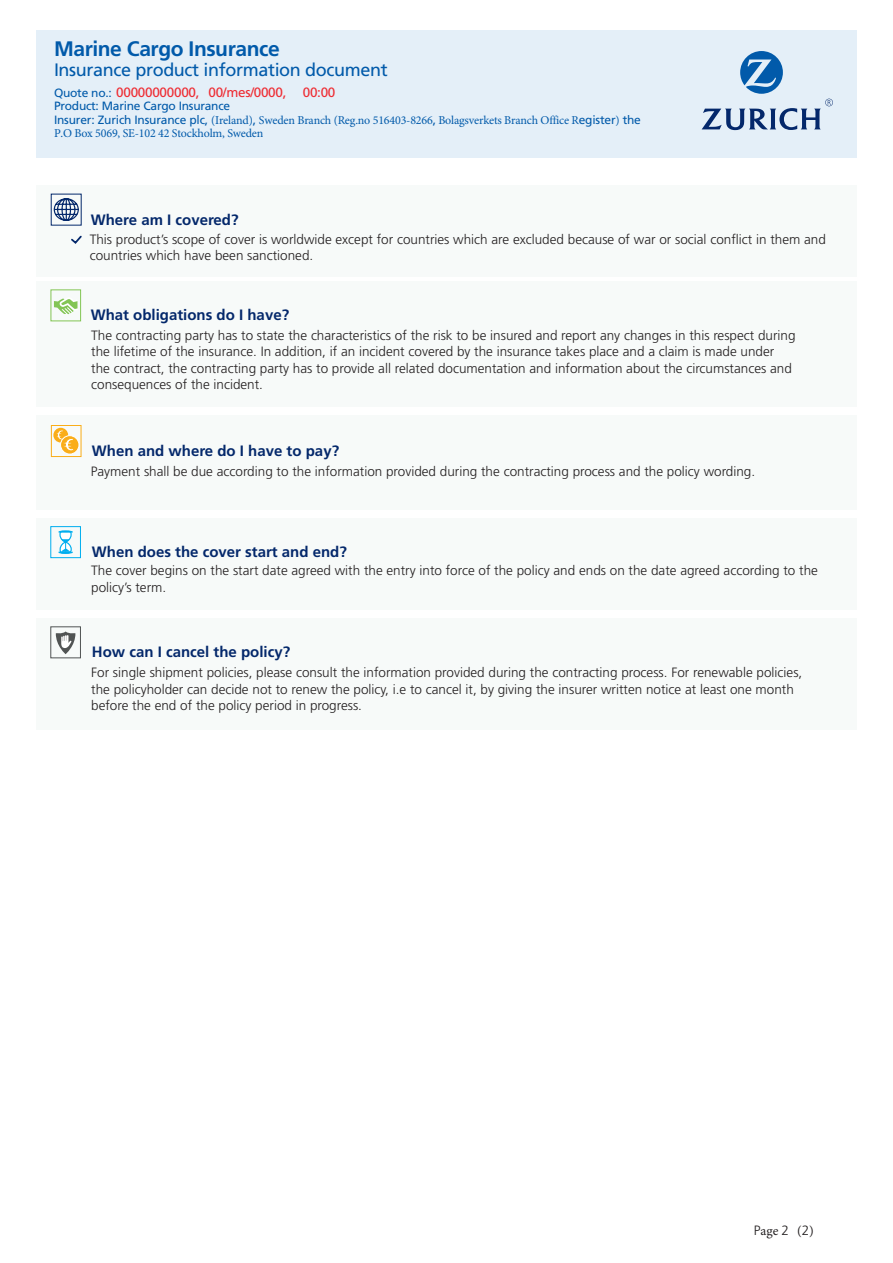
<style>
.page{position:relative;width:893px;height:1263px;background:#fff}
.page>*{position:absolute;margin:0;border:0;box-sizing:border-box;transform-origin:0 0}
.t1{font:700 21px "Frutiger LT Std";letter-spacing:-.02em;color:#015aaa}
.t2{font:18px "Frutiger LT Std";letter-spacing:-.02em;color:#015aaa}
.t3{font:700 15px "Frutiger LT Std";color:#04286b}
.t4{font:300 13.5px/16.5px "Frutiger LT Std";color:#231f20}
.t5{font:13.5px "Frutiger LT Std";letter-spacing:-.02em;color:#ee2d34}
.t6{font:13.5px "Minion Pro";color:#231f20}
.t7{font:12px/13.2px "Minion Pro";letter-spacing:-.015em;color:#015aaa}
.s1{font-size:12px;color:#015aaa}
.s2{font-family:"Frutiger LT Std"}
.s3{font-family:"Frutiger LT Std";font-weight:300}
</style>
<div class="page">
<div style="left:36px;top:185px;width:821px;height:91px;background:#f7faf9"></div>
<div style="left:36px;top:281px;width:821px;height:125px;background:#f7faf9"></div>
<div style="left:36px;top:415px;width:821px;height:94px;background:#f7faf9"></div>
<div style="left:36px;top:518px;width:821px;height:91px;background:#f7faf9"></div>
<div style="left:36px;top:618px;width:821px;height:111px;background:#f7faf9"></div>
<div style="left:36px;top:30px;width:821px;height:127px;background:#e4eff8"></div>
<svg style="left:702px;top:51px;width:131px;height:79px"></svg>
<svg style="left:53px;top:198px;width:26px;height:23px"></svg>
<svg style="left:71px;top:235px;width:11px;height:9px"></svg>
<svg style="left:54px;top:298px;width:24px;height:17px"></svg>
<div style="left:51px;top:425px;width:30px;height:32px;border:1px solid #faad19"></div>
<div style="left:53px;top:428px;width:15px;height:14px;background:#faad19;border-radius:50%"></div>
<div style="left:61px;top:436px;width:18px;height:18px;background:#faad19;border-radius:50%"></div>
<div style="left:60px;top:435px;width:19px;height:19px;border:1px solid #fff;border-radius:50%"></div>
<svg style="left:56px;top:430px;width:18px;height:21px"></svg>
<div style="left:51px;top:526px;width:30px;height:32px;border:1px solid #00aeef"></div>
<svg style="left:59px;top:530px;width:14px;height:24px"></svg>
<svg style="left:56px;top:631px;width:19px;height:23px"></svg>
<p class="t1" style="left:54px;top:37px;width:227px">Marine Cargo Insurance</p>
<p class="t2" style="left:54px;top:59px;width:335px">Insurance product information document</p>
<p class="t5" style="left:54px;top:84px;width:283px"><span class="s1">Quote no.:</span> 00000000000, 00/mes/0000, 00:00</p>
<p class="t7" style="left:54px;top:100px;width:588px"><span class="s2">Product: Marine Cargo Insurance<br>Insurer: Zurich Insurance plc,</span> (Ireland)<span class="s2">,</span> Sweden Branch (Reg.no 516403-8266<span class="s2">,</span> Bolagsverkets Branch Office R<span class="s2">egister</span>) <span class="s2">the<br></span>P.O Box 5069, SE-102 42 Stockholm, Sweden</p>
<p class="t3" style="left:91px;top:211px;width:149px">Where am I covered?</p>
<p class="t4" style="left:90px;top:231px;width:738px">This product’s scope of cover is worldwide except for countries which are excluded because of war or social conflict in them and countries which have been sanctioned.</p>
<p class="t3" style="left:91px;top:306px;width:200px">What obligations do I have?</p>
<p class="t4" style="left:91px;top:327px;width:706px">The contracting party has to state the characteristics of the risk to be insured and report any changes in this respect during the lifetime of the insurance. In addition, if an incident covered by the insurance takes place and a claim is made under the contract, the contracting party has to provide all related documentation and information about the circumstances and consequences of the incident.</p>
<p class="t3" style="left:92px;top:442px;width:249px">When and where do I have to pay?</p>
<p class="t4" style="left:91px;top:463px;width:666px">Payment shall be due according to the information provided during the contracting process and the policy wording.</p>
<p class="t3" style="left:92px;top:542px;width:257px">When does the cover start and end?</p>
<p class="t4" style="left:91px;top:562px;width:728px">The cover begins on the start date agreed with the entry into force of the policy and ends on the date agreed according to the policy’s term.</p>
<p class="t3" style="left:92px;top:643px;width:200px">How can I cancel the policy?</p>
<p class="t4" style="left:91px;top:664px;width:713px">For single shipment policies, please consult the information provided during the contracting process. For renewable policies, the policyholder can decide not to renew the policy, i.e to cancel it, by giving the insurer written notice at least one month before the end of the policy period in progress.</p>
<p class="t6" style="left:754px;top:1222px;width:62px"><span class="s3">P</span>age <span class="s3">2</span> (<span class="s3">2</span>)</p>
</div>
